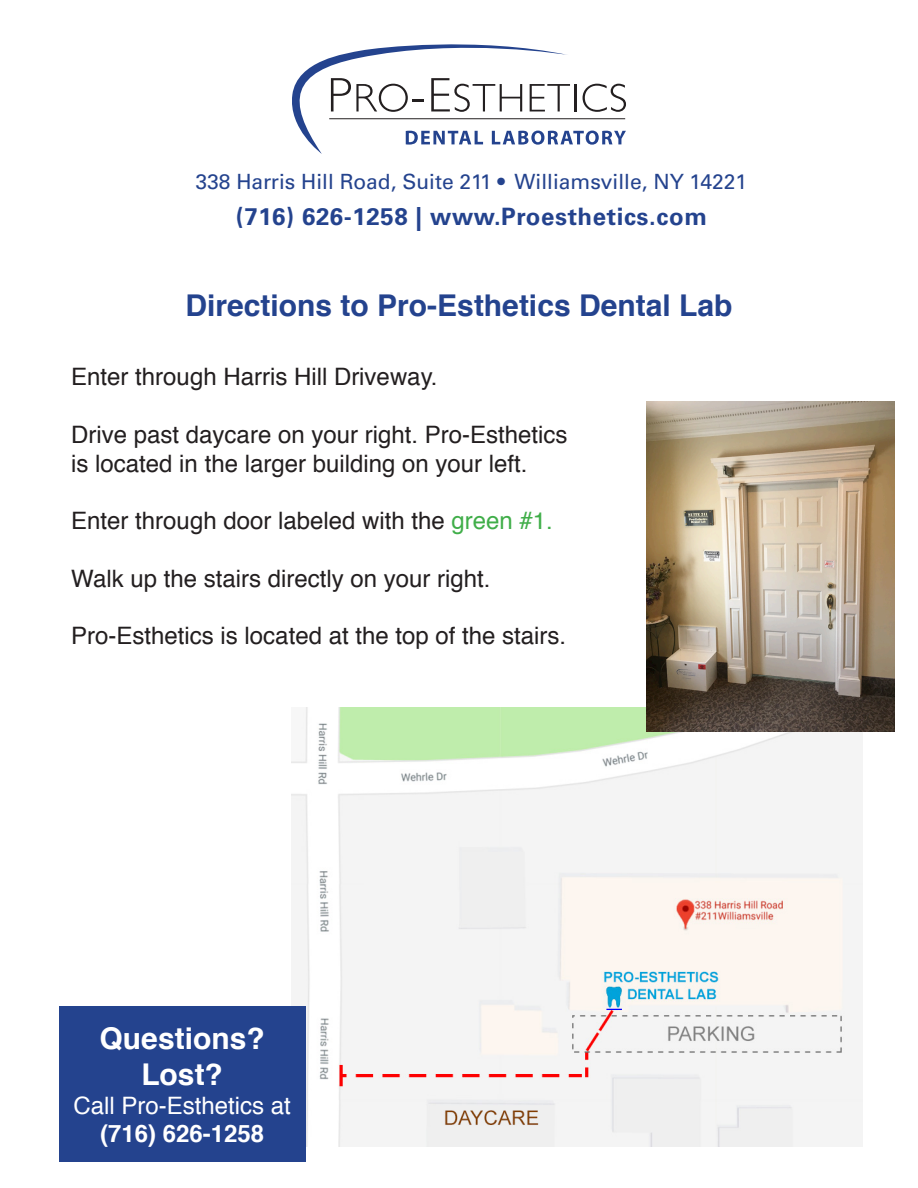
<style>
.page{position:relative;width:918px;height:1188px;background:#fff}
.page>*{position:absolute;margin:0;border:0;box-sizing:border-box;transform-origin:0 0}
.t1{font:700 30px "Helvetica";color:#24438e}
.t2{font:700 30px "Helvetica";color:#fff}
.t3{font:24px/28.8px "Helvetica";color:#231f20}
.t4{font:700 24px "Univers";letter-spacing:.025em;color:#24438e}
.t5{font:24px "Helvetica";color:#fff}
.t6{font:700 24px "Helvetica";color:#fff}
.t7{font:21px "Univers";color:#24438e}
.s1{color:#40ae49}
</style>
<div class="page">
<img style="left:292px;top:707px;width:571px;height:440px">
<div style="left:59px;top:1007px;width:246px;height:155px;background:#24438e"></div>
<svg style="left:292px;top:44px;width:334px;height:110px"></svg>
<img style="left:647px;top:402px;width:247px;height:330px">
<p class="t7" style="left:196px;top:169px;width:553px">338 Harris Hill Road, Suite 211 • Williamsville, NY 14221</p>
<p class="t4" style="left:236px;top:203px;width:473px">(716) 626-1258 | www.Proesthetics.com</p>
<p class="t1" style="left:186px;top:281px;width:548px">Directions to Pro-Esthetics Dental Lab</p>
<p class="t3" style="left:71px;top:363px;width:368px">Enter through Harris Hill Driveway.</p>
<p class="t3" style="left:71px;top:421px;width:498px">Drive past daycare on your right. Pro-Esthetics is located in the larger building on your left.</p>
<p class="t3" style="left:71px;top:507px;width:483px">Enter through door labeled with the <span class="s1">green #1.</span></p>
<p class="t3" style="left:71px;top:565px;width:421px">Walk up the stairs directly on your right.</p>
<p class="t3" style="left:71px;top:622px;width:496px">Pro-Esthetics is located at the top of the stairs.</p>
<p class="t2" style="left:100px;top:1014px;width:167px">Questions?</p>
<p class="t2" style="left:141px;top:1050px;width:83px">Lost?</p>
<p class="t5" style="left:73px;top:1087px;width:219px">Call Pro-Esthetics at</p>
<p class="t6" style="left:100px;top:1115px;width:166px">(716) 626-1258</p>
</div>
